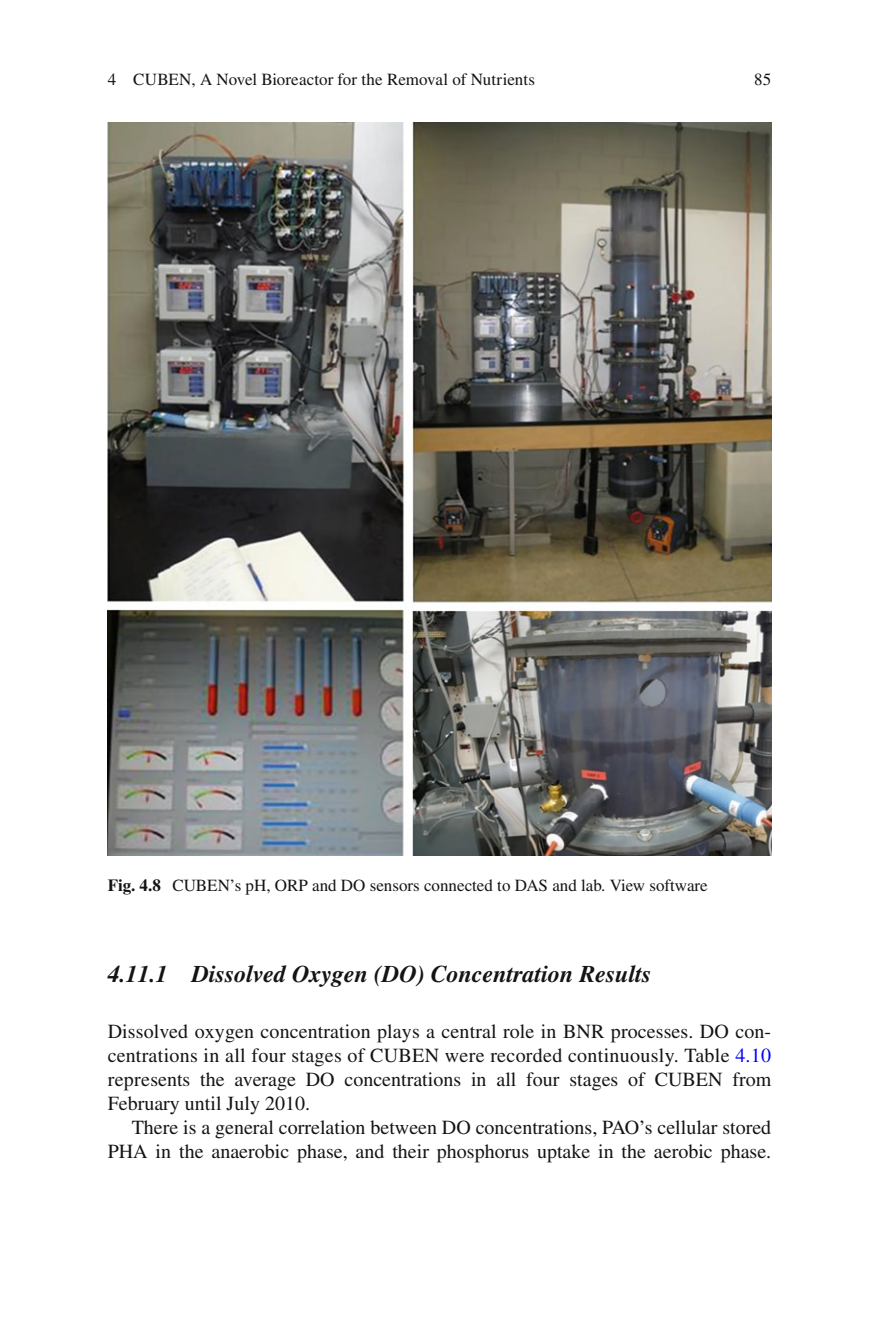
<style>
.page{position:relative;width:879px;height:1333px;background:#fff}
.page>*{position:absolute;margin:0;border:0;box-sizing:border-box;transform-origin:0 0}
.t1{font:italic 700 24px "Times";color:#131413}
.t2{font:20px/24px "Times";color:#131413;text-align:justify}
.t3{font:17px "Times";color:#131413}
.s1{font-weight:700}
.s2{color:#00f}
</style>
<div class="page">
<img style="left:108px;top:122px;width:663px;height:733px">
<p class="t3" style="left:108px;top:73px;width:429px">4 CUBEN, A Novel Bioreactor for the Removal of Nutrients</p>
<p class="t3" style="left:754px;top:73px;width:18px">85</p>
<p class="t3" style="left:108px;top:879px;width:601px"><span class="s1">Fig. 4.8</span> CUBEN’s pH, ORP and DO sensors connected to DAS and lab. View software</p>
<p class="t1" style="left:108px;top:965px;width:545px">4.11.1 Dissolved Oxygen (DO) Concentration Results</p>
<p class="t2" style="left:108px;top:1021px;width:665px">Dissolved oxygen concentration plays a central role in BNR processes. DO con&shy;centrations in all four stages of CUBEN were recorded continuously. Table <span class="s2">4.10 </span>represents the average DO concentrations in all four stages of CUBEN from February until July 2010.</p>
<p class="t2" style="left:108px;top:1117px;width:665px;text-align:right">There is a general correlation between DO concentrations, PAO’s cellular stored<br>PHA in the anaerobic phase, and their phosphorus uptake in the aerobic phase.</p>
</div>
